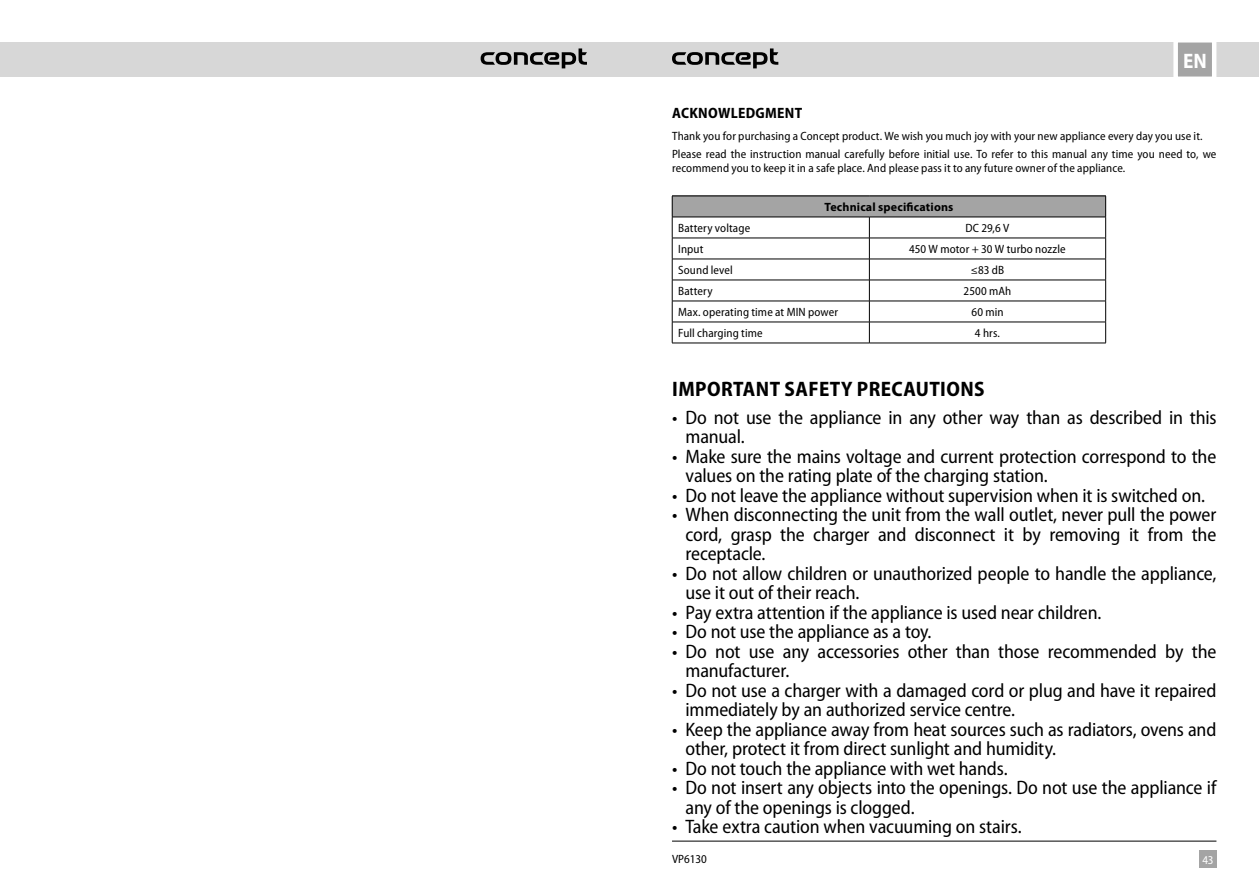
<style>
.page{position:relative;width:1259px;height:893px;background:#fff}
.page>*{position:absolute;margin:0;border:0;box-sizing:border-box;transform-origin:0 0}
.t1{font:700 semi-condensed 21px "Myriad Pro";letter-spacing:.02em;color:#000}
.t2{font:700 semi-condensed 21px "Myriad Pro";color:#fff}
.t3{font:semi-condensed 19.5px/19.5px "Myriad Pro";letter-spacing:-.01em;color:#000}
.t4{font:700 semi-condensed 15px "Myriad Pro";letter-spacing:.02em;color:#000}
.t5{font:semi-condensed 12px/18px "Myriad Pro";letter-spacing:.005em;color:#000}
.t6{font:700 12px "Myriad Pro";letter-spacing:.015em;color:#000}
.t7{font:semi-condensed 12px "Myriad Pro";color:#fff}
</style>
<div class="page">
<div style="left:629px;top:43px;width:630px;height:34px;background:#d7d7d7"></div>
<div style="left:1199px;top:850px;width:17px;height:17px;background:#a4a4a4"></div>
<svg style="left:1171px;top:42px;width:47px;height:35px;background:#bbb"></svg>
<hr style="left:672px;top:841px;width:544px;height:1px;background:#000">
<svg style="left:672px;top:48px;width:106px;height:20px"></svg>
<div style="left:0;top:43px;width:629px;height:34px;background:#d7d7d7"></div>
<svg style="left:480px;top:48px;width:107px;height:20px"></svg>
<div style="left:672px;top:196px;width:433px;height:21px;background:#a4a4a4"></div>
<hr style="left:672px;top:196px;width:197px;height:1px;background:#000">
<hr style="left:869px;top:196px;width:237px;height:1px;background:#000">
<hr style="left:672px;top:217px;width:197px;height:1px;background:#000">
<hr style="left:869px;top:217px;width:237px;height:1px;background:#000">
<hr style="left:672px;top:238px;width:197px;height:1px;background:#000">
<hr style="left:869px;top:238px;width:237px;height:1px;background:#000">
<hr style="left:672px;top:259px;width:197px;height:1px;background:#000">
<hr style="left:869px;top:259px;width:237px;height:1px;background:#000">
<hr style="left:672px;top:280px;width:197px;height:1px;background:#000">
<hr style="left:869px;top:280px;width:237px;height:1px;background:#000">
<hr style="left:672px;top:301px;width:197px;height:1px;background:#000">
<hr style="left:869px;top:301px;width:237px;height:1px;background:#000">
<hr style="left:672px;top:322px;width:197px;height:1px;background:#000">
<svg style="left:672px;top:196px;width:1px;height:147px"></svg>
<hr style="left:869px;top:322px;width:237px;height:1px;background:#000">
<svg style="left:869px;top:217px;width:1px;height:126px"></svg>
<svg style="left:1105px;top:196px;width:1px;height:147px"></svg>
<hr style="left:672px;top:343px;width:197px;height:1px;background:#000">
<hr style="left:869px;top:343px;width:237px;height:1px;background:#000">
<p class="t2" style="left:1183px;top:50px;width:25px">EN</p>
<p class="t4" style="left:672px;top:104px;width:132px">ACKNOWLEDGMENT</p>
<p class="t5" style="left:672px;top:127px;width:546px">Thank you for purchasing a Concept product. We wish you much joy with your new appliance every day you use it.<br>Please read the instruction manual carefully before initial use. To refer to this manual any time you need to, we</p>
<p class="t5" style="left:672px;top:159px;width:455px">recommend you to keep it in a safe place. And please pass it to any future owner of the appliance.</p>
<p class="t6" style="left:824px;top:200px;width:131px">Technical specifications</p>
<p class="t5" style="left:678px;top:219px;width:73px">Battery voltage</p>
<p class="t5" style="left:965px;top:219px;width:45px">DC 29,6 V</p>
<p class="t5" style="left:678px;top:240px;width:27px">Input</p>
<p class="t5" style="left:909px;top:240px;width:158px">450 W motor + 30 W turbo nozzle</p>
<p class="t5" style="left:678px;top:261px;width:56px">Sound level</p>
<p class="t5" style="left:971px;top:261px;width:35px">≤83 dB</p>
<p class="t5" style="left:678px;top:282px;width:36px">Battery</p>
<p class="t5" style="left:963px;top:282px;width:49px">2500 mAh</p>
<p class="t5" style="left:678px;top:303px;width:161px">Max. operating time at MIN power</p>
<p class="t5" style="left:971px;top:303px;width:34px">60 min</p>
<p class="t5" style="left:678px;top:324px;width:86px">Full charging time</p>
<p class="t5" style="left:975px;top:324px;width:27px">4 hrs.</p>
<p class="t1" style="left:672px;top:377px;width:314px">IMPORTANT SAFETY PRECAUTIONS</p>
<p class="t3" style="left:685px;top:408px;width:532px;text-indent:-13px">• Do not use the appliance in any other way than as described in this manual.</p>
<p class="t3" style="left:685px;top:447px;width:532px;text-indent:-13px">• Make sure the mains voltage and current protection correspond to the values on the rating plate of the charging station.</p>
<p class="t3" style="left:672px;top:486px;width:534px">• Do not leave the appliance without supervision when it is switched on.</p>
<p class="t3" style="left:685px;top:505px;width:532px;text-align:justify;text-indent:-13px">• When disconnecting the unit from the wall outlet, never pull the power cord, grasp the charger and disconnect it by removing it from the receptacle.</p>
<p class="t3" style="left:685px;top:564px;width:532px;text-indent:-13px">• Do not allow children or unauthorized people to handle the appliance, use it out of their reach.</p>
<p class="t3" style="left:672px;top:603px;width:431px">• Pay extra attention if the appliance is used near children.</p>
<p class="t3" style="left:672px;top:622px;width:261px">• Do not use the appliance as a toy.</p>
<p class="t3" style="left:685px;top:642px;width:532px;text-indent:-13px">• Do not use any accessories other than those recommended by the manufacturer.</p>
<p class="t3" style="left:685px;top:681px;width:532px;text-indent:-13px">• Do not use a charger with a damaged cord or plug and have it repaired immediately by an authorized service centre.</p>
<p class="t3" style="left:685px;top:720px;width:532px;text-indent:-13px">• Keep the appliance away from heat sources such as radiators, ovens and other, protect it from direct sunlight and humidity.</p>
<p class="t3" style="left:672px;top:759px;width:337px">• Do not touch the appliance with wet hands.</p>
<p class="t3" style="left:685px;top:778px;width:532px;text-indent:-13px">• Do not insert any objects into the openings. Do not use the appliance if any of the openings is clogged.</p>
<p class="t3" style="left:672px;top:817px;width:351px">• Take extra caution when vacuuming on stairs.</p>
<p class="t5" style="left:672px;top:850px;width:36px">VP6130</p>
<p class="t7" style="left:1202px;top:853px;width:13px">43</p>
</div>
